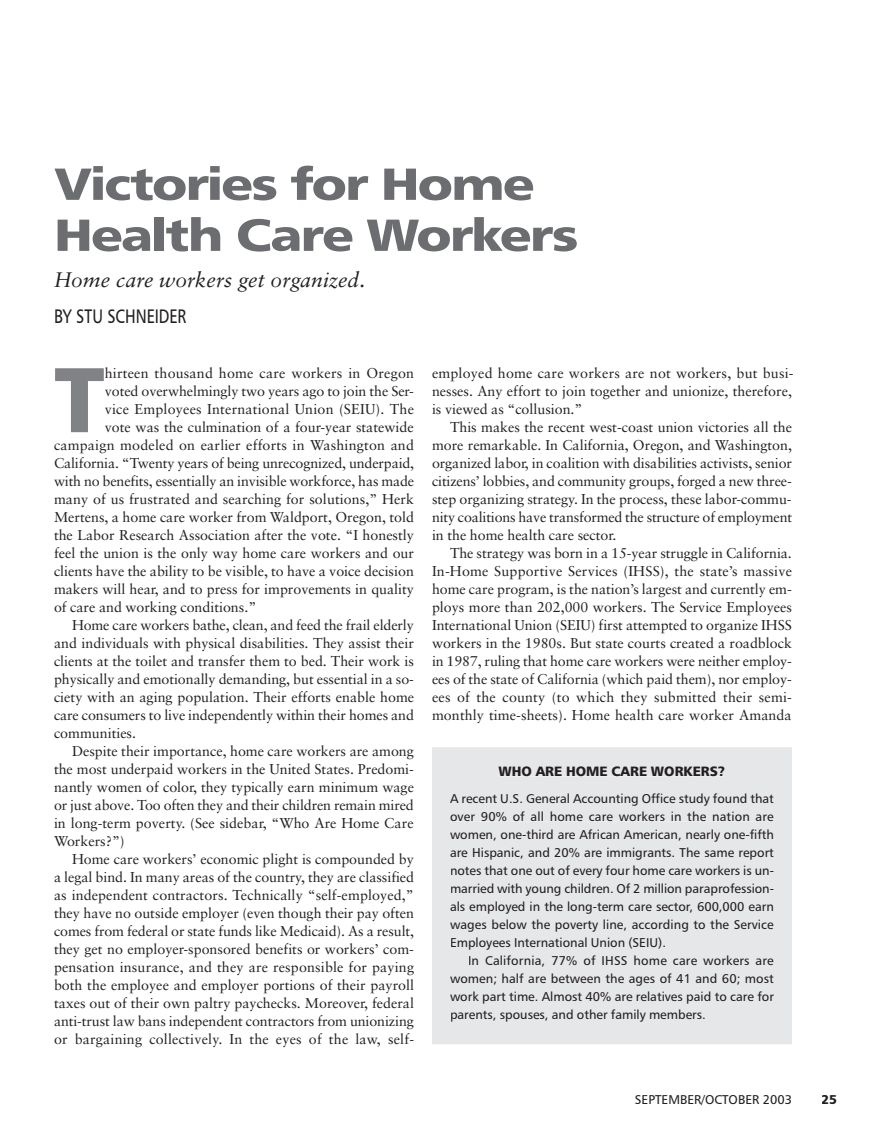
<style>
.page{position:relative;width:891px;height:1148px;background:#fff}
.page>*{position:absolute;margin:0;border:0;box-sizing:border-box;transform-origin:0 0}
.t1{font:92.1px "Humanist 777 BT Black B";color:#808285}
.t2{font:45px/51px "Humanist 777 BT Black B";letter-spacing:-.045em;color:#6c6d70;scale:1.2 1}
.t3{font:italic 21px "Sabon";color:#231f20}
.t4{font:19.5px "Humanist 777 BT Roman B";letter-spacing:-.005em;color:#231f20;scale:.8 1}
.t5{font:14.25px/18px "Sabon";color:#231f20;text-align:justify}
.t6{font:13.5px "Humanist 777 BT Black B";color:#231f20}
.t7{font:12.75px/18px "Humanist 777 BT Roman B";color:#231f20;text-align:justify}
.t8{font:12.75px "Humanist 777 BT Black B";color:#231f20}
</style>
<div class="page">
<div style="left:432px;top:747px;width:360px;height:297px;background:#e6e7e9"></div>
<div style="left:499px;top:766px;width:226px;height:10px;background:#e6e7e9"></div>
<div style="left:450px;top:793px;width:324px;height:13px;background:#e6e7e9"></div>
<div style="left:451px;top:811px;width:323px;height:10px;background:#e6e7e9"></div>
<div style="left:450px;top:829px;width:324px;height:13px;background:#e6e7e9"></div>
<div style="left:451px;top:847px;width:323px;height:13px;background:#e6e7e9"></div>
<div style="left:451px;top:865px;width:322px;height:13px;background:#e6e7e9"></div>
<div style="left:451px;top:883px;width:322px;height:13px;background:#e6e7e9"></div>
<div style="left:451px;top:901px;width:323px;height:13px;background:#e6e7e9"></div>
<div style="left:450px;top:919px;width:324px;height:13px;background:#e6e7e9"></div>
<div style="left:451px;top:937px;width:214px;height:13px;background:#e6e7e9"></div>
<div style="left:469px;top:955px;width:305px;height:11px;background:#e6e7e9"></div>
<div style="left:450px;top:973px;width:324px;height:13px;background:#e6e7e9"></div>
<div style="left:450px;top:991px;width:324px;height:12px;background:#e6e7e9"></div>
<div style="left:451px;top:1009px;width:254px;height:13px;background:#e6e7e9"></div>
<h2 class="t2" style="left:54px;top:157px;width:438px">Victories for Home<br>Health Care Workers</h2>
<h3 class="t3" style="left:54px;top:267px;width:313px">Home care workers get organized.</h3>
<h3 class="t4" style="left:54px;top:304px;width:167px">BY STU SCHNEIDER</h3>
<h1 class="t1" style="left:54px;top:341px;width:52px">T</h1>
<p class="t5" style="left:105px;top:364px;width:311px">hirteen thousand home care workers in Oregon</p>
<p class="t5" style="left:105px;top:382px;width:311px">voted overwhelmingly two years ago to join the Ser-</p>
<p class="t5" style="left:105px;top:400px;width:311px">vice Employees International Union (SEIU). The</p>
<p class="t5" style="left:105px;top:418px;width:310px">vote was the culmination of a four-year statewide</p>
<p class="t5" style="left:54px;top:436px;width:362px">campaign modeled on earlier efforts in Washington and</p>
<p class="t5" style="left:54px;top:454px;width:362px">California. “Twenty years of being unrecognized, underpaid,</p>
<p class="t5" style="left:54px;top:472px;width:362px">with no benefits, essentially an invisible workforce, has made</p>
<p class="t5" style="left:54px;top:490px;width:362px">many of us frustrated and searching for solutions,” Herk</p>
<p class="t5" style="left:54px;top:508px;width:362px">Mertens, a home care worker from Waldport, Oregon, told</p>
<p class="t5" style="left:54px;top:526px;width:361px">the Labor Research Association after the vote. “I honestly</p>
<p class="t5" style="left:54px;top:544px;width:362px">feel the union is the only way home care workers and our</p>
<p class="t5" style="left:54px;top:562px;width:361px">clients have the ability to be visible, to have a voice decision</p>
<p class="t5" style="left:54px;top:580px;width:362px">makers will hear, and to press for improvements in quality</p>
<p class="t5" style="left:54px;top:598px;width:204px">of care and working conditions.”</p>
<p class="t5" style="left:72px;top:616px;width:343px">Home care workers bathe, clean, and feed the frail elderly</p>
<p class="t5" style="left:54px;top:634px;width:361px">and individuals with physical disabilities. They assist their</p>
<p class="t5" style="left:54px;top:652px;width:362px">clients at the toilet and transfer them to bed. Their work is</p>
<p class="t5" style="left:54px;top:670px;width:362px">physically and emotionally demanding, but essential in a so-</p>
<p class="t5" style="left:54px;top:688px;width:362px">ciety with an aging population. Their efforts enable home</p>
<p class="t5" style="left:54px;top:706px;width:361px">care consumers to live independently within their homes and</p>
<p class="t5" style="left:54px;top:724px;width:84px">communities.</p>
<p class="t5" style="left:72px;top:742px;width:344px">Despite their importance, home care workers are among</p>
<p class="t5" style="left:54px;top:760px;width:362px">the most underpaid workers in the United States. Predomi-</p>
<p class="t5" style="left:54px;top:778px;width:362px">nantly women of color, they typically earn minimum wage</p>
<p class="t5" style="left:54px;top:796px;width:361px">or just above. Too often they and their children remain mired</p>
<p class="t5" style="left:54px;top:814px;width:361px">in long-term poverty. (See sidebar, “Who Are Home Care</p>
<p class="t5" style="left:54px;top:832px;width:72px">Workers?”)</p>
<p class="t5" style="left:72px;top:850px;width:344px">Home care workers’ economic plight is compounded by</p>
<p class="t5" style="left:54px;top:868px;width:362px">a legal bind. In many areas of the country, they are classified</p>
<p class="t5" style="left:54px;top:886px;width:361px">as independent contractors. Technically “self-employed,”</p>
<p class="t5" style="left:54px;top:904px;width:361px">they have no outside employer (even though their pay often</p>
<p class="t5" style="left:54px;top:922px;width:362px">comes from federal or state funds like Medicaid). As a result,</p>
<p class="t5" style="left:54px;top:940px;width:361px">they get no employer-sponsored benefits or workers’ com-</p>
<p class="t5" style="left:54px;top:958px;width:362px">pensation insurance, and they are responsible for paying</p>
<p class="t5" style="left:54px;top:976px;width:362px">both the employee and employer portions of their payroll</p>
<p class="t5" style="left:54px;top:994px;width:362px">taxes out of their own paltry paychecks. Moreover, federal</p>
<p class="t5" style="left:54px;top:1012px;width:361px">anti-trust law bans independent contractors from unionizing</p>
<p class="t5" style="left:54px;top:1030px;width:362px">or bargaining collectively. In the eyes of the law, self-</p>
<p class="t5" style="left:432px;top:364px;width:363px">employed home care workers are not workers, but busi&shy;nesses. Any effort to join together and unionize, therefore, is viewed as “collusion.”</p>
<p class="t5" style="left:432px;top:418px;width:362px;text-indent:18px">This makes the recent west-coast union victories all the more remarkable. In California, Oregon, and Washington, organized labor, in coalition with disabilities activists, senior citizens’ lobbies, and community groups, forged a new three&shy;step organizing strategy. In the process, these labor-commu&shy;nity coalitions have transformed the structure of employment in the home health care sector.</p>
<p class="t5" style="left:432px;top:544px;width:362px;text-indent:18px">The strategy was born in a 15-year struggle in California.<br>In-Home Supportive Services (IHSS), the state’s massive home care program, is the nation’s largest and currently em&shy;ploys more than 202,000 workers. The Service Employees International Union (SEIU) first attempted to organize IHSS workers in the 1980s. But state courts created a roadblock in 1987, ruling that home care workers were neither employ&shy;ees of the state of California (which paid them), nor employ&shy;ees of the county (to which they submitted their semi&shy;monthly time-sheets). Home health care worker Amanda</p>
<p class="t6" style="left:499px;top:762px;width:228px">WHO ARE HOME CARE WORKERS?</p>
<p class="t7" style="left:450px;top:789px;width:326px">A recent U.S. General Accounting Office study found that over 90% of all home care workers in the nation are women, one-third are African American, nearly one-fifth are Hispanic, and 20% are immigrants. The same report notes that one out of every four home care workers is un&shy;married with young children. Of 2 million paraprofession&shy;als employed in the long-term care sector, 600,000 earn wages below the poverty line, according to the Service Employees International Union (SEIU).</p>
<p class="t7" style="left:450px;top:951px;width:326px;text-indent:18px">In California, 77% of IHSS home care workers are women; half are between the ages of 41 and 60; most work part time. Almost 40% are relatives paid to care for parents, spouses, and other family members.</p>
<p class="t7" style="left:635px;top:1090px;width:159px">SEPTEMBER/OCTOBER 2003</p>
<p class="t8" style="left:821px;top:1091px;width:17px">25</p>
</div>
